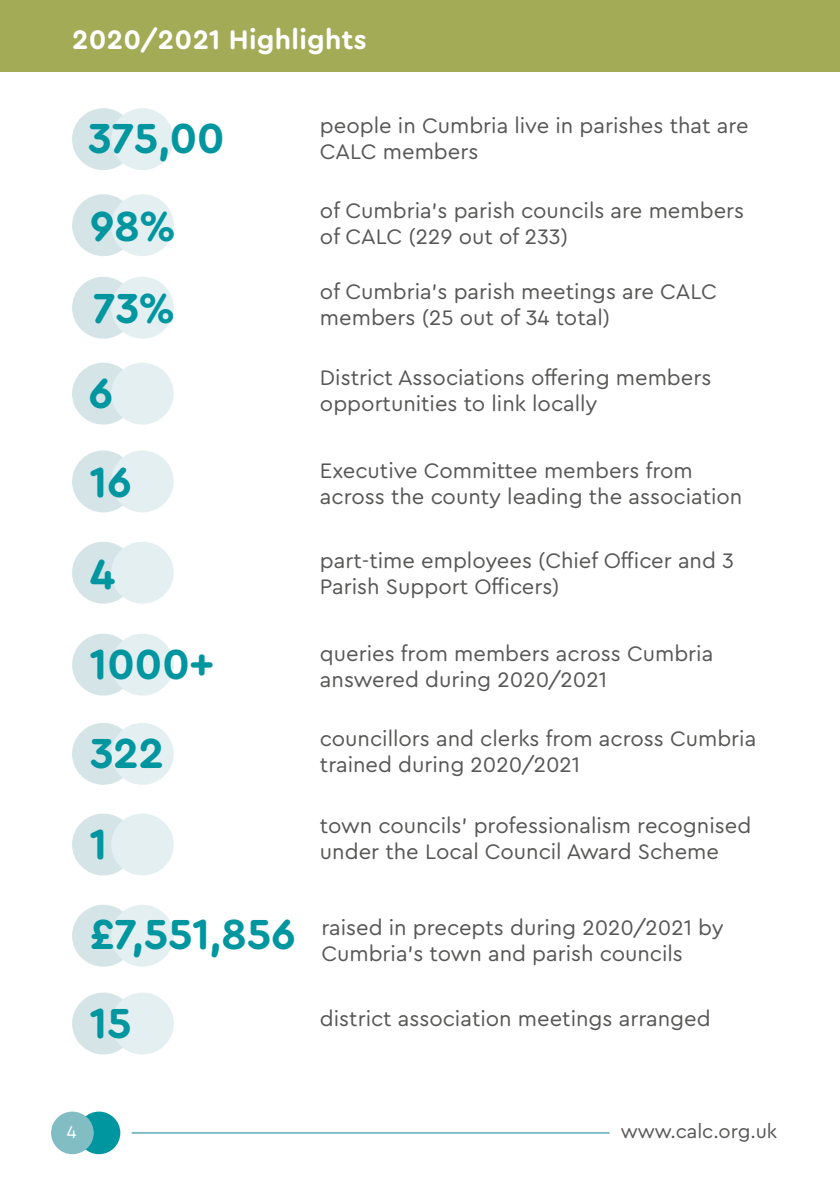
<style>
.page{position:relative;width:840px;height:1191px;background:#fff}
.page>*{position:absolute;margin:0;border:0;box-sizing:border-box;transform-origin:0 0}
.t1{font:700 44px/90.2px "Cera Round Basic";letter-spacing:-.01em;color:#0096a0}
.t2{font:700 28px "Cera Round Basic";letter-spacing:.01em;color:#fff}
.t3{font:22px/26px "Cera Round Basic";color:#575756}
.t4{font:20px "Cera Round Basic";color:#575756}
.t5{font:18px "Cera Round Basic";color:#fff}
</style>
<div class="page">
<div style="left:78px;top:1111px;width:42px;height:43px;background:#0096a0;border-radius:50%"></div>
<div style="left:51px;top:1111px;width:43px;height:43px;background:#82bdc4;border-radius:50%"></div>
<hr style="left:132px;top:1131px;width:477px;height:2px;background:#82bdc4">
<div style="left:0;top:0;width:839px;height:72px;background:#a3ab57"></div>
<div style="left:72px;top:363px;width:63px;height:61px;background:#d4e4e7;border-radius:50%"></div>
<div style="left:111px;top:363px;width:63px;height:61px;background:#e4eff1;border-radius:50%"></div>
<div style="left:72px;top:277px;width:63px;height:62px;background:#d4e4e7;border-radius:50%"></div>
<div style="left:111px;top:277px;width:63px;height:62px;background:#e4eff1;border-radius:50%"></div>
<div style="left:72px;top:194px;width:63px;height:62px;background:#d4e4e7;border-radius:50%"></div>
<div style="left:111px;top:194px;width:63px;height:62px;background:#e4eff1;border-radius:50%"></div>
<div style="left:72px;top:108px;width:63px;height:62px;background:#d4e4e7;border-radius:50%"></div>
<div style="left:111px;top:108px;width:63px;height:62px;background:#e4eff1;border-radius:50%"></div>
<div style="left:72px;top:450px;width:63px;height:62px;background:#d4e4e7;border-radius:50%"></div>
<div style="left:111px;top:450px;width:63px;height:62px;background:#e4eff1;border-radius:50%"></div>
<div style="left:72px;top:542px;width:63px;height:61px;background:#d4e4e7;border-radius:50%"></div>
<div style="left:111px;top:542px;width:63px;height:61px;background:#e4eff1;border-radius:50%"></div>
<div style="left:72px;top:633px;width:63px;height:62px;background:#d4e4e7;border-radius:50%"></div>
<div style="left:111px;top:633px;width:63px;height:62px;background:#e4eff1;border-radius:50%"></div>
<div style="left:72px;top:723px;width:63px;height:62px;background:#d4e4e7;border-radius:50%"></div>
<div style="left:111px;top:723px;width:63px;height:62px;background:#e4eff1;border-radius:50%"></div>
<div style="left:72px;top:813px;width:63px;height:62px;background:#d4e4e7;border-radius:50%"></div>
<div style="left:111px;top:813px;width:63px;height:62px;background:#e4eff1;border-radius:50%"></div>
<div style="left:72px;top:904px;width:63px;height:62px;background:#d4e4e7;border-radius:50%"></div>
<div style="left:111px;top:904px;width:63px;height:62px;background:#e4eff1;border-radius:50%"></div>
<div style="left:72px;top:992px;width:63px;height:62px;background:#d4e4e7;border-radius:50%"></div>
<div style="left:111px;top:992px;width:63px;height:62px;background:#e4eff1;border-radius:50%"></div>
<p class="t2" style="left:72px;top:22px;width:296px">2020/2021 Highlights</p>
<h1 class="t1" style="left:88px;top:93px;width:138px">375,00</h1>
<h1 class="t1" style="left:90px;top:181px;width:87px">98%</h1>
<h1 class="t1" style="left:93px;top:263px;width:84px">73%</h1>
<p class="t3" style="left:320px;top:112px;width:430px">people in Cumbria live in parishes that are</p>
<p class="t3" style="left:320px;top:138px;width:160px">CALC members</p>
<p class="t3" style="left:320px;top:197px;width:425px">of Cumbria’s parish councils are members of CALC (229 out of 233)</p>
<p class="t3" style="left:320px;top:278px;width:398px">of Cumbria’s parish meetings are CALC members (25 out of 34 total)</p>
<h1 class="t1" style="left:88px;top:348px;width:26px">6</h1>
<p class="t3" style="left:320px;top:364px;width:393px">District Associations offering members opportunities to link locally</p>
<h1 class="t1" style="left:90px;top:437px;width:207px">16<br>4<br>1000+<br>322<br>1 £7,551,856</h1>
<h1 class="t1" style="left:90px;top:977px;width:44px">15</h1>
<p class="t3" style="left:320px;top:457px;width:424px">Executive Committee members from across the county leading the association</p>
<p class="t3" style="left:320px;top:547px;width:415px">part-time employees (Chief Officer and 3<br>Parish Support Officers)</p>
<p class="t3" style="left:320px;top:640px;width:394px">queries from members across Cumbria answered during 2020/2021</p>
<p class="t3" style="left:320px;top:725px;width:437px">councillors and clerks from across Cumbria trained during 2020/2021</p>
<p class="t3" style="left:320px;top:812px;width:432px">town councils’ professionalism recognised under the Local Council Award Scheme</p>
<p class="t3" style="left:321px;top:914px;width:403px">raised in precepts during 2020/2021 by<br>Cumbria’s town and parish councils</p>
<p class="t3" style="left:320px;top:1005px;width:392px">district association meetings arranged</p>
<p class="t5" style="left:67px;top:1121px;width:11px">4</p>
<p class="t4" style="left:620px;top:1119px;width:158px">www.calc.org.uk</p>
</div>
